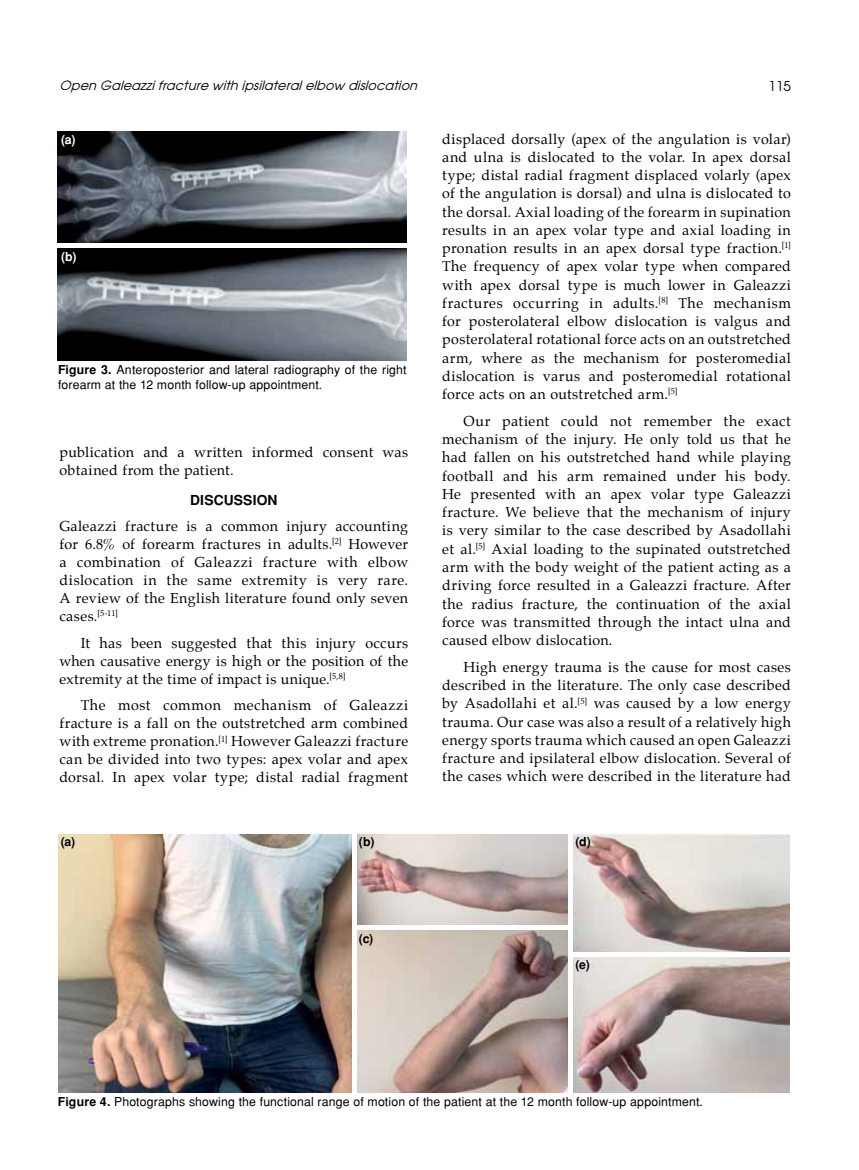
<style>
.page{position:relative;width:859px;height:1170px;background:#fff}
.page>*{position:absolute;margin:0;border:0;box-sizing:border-box;transform-origin:0 0}
.t1{font:14.25px/18.3px "Palatino";letter-spacing:.025em;color:#000;text-align:justify}
.t2{font:700 13.8px "Helvetica Tr";letter-spacing:.015em;color:#000}
.t3{font:13.5px "Avant Garde Tr";color:#000}
.t4{font:italic 12.75px "Avant Garde Tr";color:#000}
.t5{font:12.3px/15.3px "Helvetica Normal Tr";letter-spacing:.01em;color:#000}
.t6{font:700 12.3px "Helvetica Tr";color:#000}
.t7{font:700 12.3px "Helvetica Tr";color:#fff}
.s1{font-family:"Helvetica Tr";font-weight:700}
</style>
<div class="page">
<img style="left:58px;top:132px;width:349px;height:228px">
<div style="left:56px;top:243px;width:352px;height:5px;background:#fff"></div>
<img style="left:58px;top:834px;width:731px;height:257px">
<div style="left:354px;top:925px;width:216px;height:5px;background:#fff"></div>
<div style="left:569px;top:951px;width:222px;height:5px;background:#fff"></div>
<hr style="left:352px;top:832px;width:4px;height:261px;background:#fff">
<hr style="left:568px;top:832px;width:4px;height:261px;background:#fff">
<p class="t4" style="left:60px;top:78px;width:363px">Open Galeazzi fracture with ipsilateral elbow dislocation</p>
<p class="t3" style="left:768px;top:77px;width:24px">115</p>
<p class="t7" style="left:61px;top:132px;width:16px">(a)</p>
<p class="t7" style="left:61px;top:249px;width:17px">(b)</p>
<p class="t5" style="left:58px;top:362px;width:350px"><span class="s1">Figure 3.</span> Anteroposterior and lateral radiography of the right forearm at the 12 month follow-up appointment.</p>
<p class="t1" style="left:60px;top:444px;width:350px">publication and a written informed consent was obtained from the patient.</p>
<p class="t2" style="left:190px;top:491px;width:89px">DISCUSSION</p>
<p class="t1" style="left:60px;top:518px;width:350px">Galeazzi fracture is a common injury accounting for 6.8% of forearm fractures in adults.<sup>[2]</sup> However a combination of Galeazzi fracture with elbow dislocation in the same extremity is very rare.<br>A review of the English literature found only seven cases.<sup>[5-11]</sup></p>
<p class="t1" style="left:60px;top:635px;width:350px;text-indent:21px">It has been suggested that this injury occurs when causative energy is high or the position of the extremity at the time of impact is unique.<sup>[5,8]</sup></p>
<p class="t1" style="left:60px;top:697px;width:350px;text-indent:21px">The most common mechanism of Galeazzi fracture is a fall on the outstretched arm combined with extreme pronation.<sup>[1]</sup> However Galeazzi fracture can be divided into two types: apex volar and apex dorsal. In apex volar type; distal radial fragment</p>
<p class="t1" style="left:442px;top:131px;width:350px">displaced dorsally (apex of the angulation is volar) and ulna is dislocated to the volar. In apex dorsal type; distal radial fragment displaced volarly (apex of the angulation is dorsal) and ulna is dislocated to the dorsal. Axial loading of the forearm in supination results in an apex volar type and axial loading in pronation results in an apex dorsal type fraction.<sup>[1] </sup>The frequency of apex volar type when compared with apex dorsal type is much lower in Galeazzi fractures occurring in adults.<sup>[8]</sup> The mechanism for posterolateral elbow dislocation is valgus and posterolateral rotational force acts on an outstretched arm, where as the mechanism for posteromedial dislocation is varus and posteromedial rotational force acts on an outstretched arm.<sup>[5]</sup></p>
<p class="t1" style="left:442px;top:413px;width:350px;text-indent:21px">Our patient could not remember the exact mechanism of the injury. He only told us that he had fallen on his outstretched hand while playing football and his arm remained under his body.<br>He presented with an apex volar type Galeazzi fracture. We believe that the mechanism of injury is very similar to the case described by Asadollahi et al.<sup>[5]</sup> Axial loading to the supinated outstretched arm with the body weight of the patient acting as a driving force resulted in a Galeazzi fracture. After the radius fracture, the continuation of the axial force was transmitted through the intact ulna and caused elbow dislocation.</p>
<p class="t1" style="left:442px;top:659px;width:350px;text-indent:21px">High energy trauma is the cause for most cases described in the literature. The only case described by Asadollahi et al.<sup>[5]</sup> was caused by a low energy trauma. Our case was also a result of a relatively high energy sports trauma which caused an open Galeazzi fracture and ipsilateral elbow dislocation. Several of the cases which were described in the literature had</p>
<p class="t6" style="left:61px;top:834px;width:16px">(a)</p>
<p class="t6" style="left:359px;top:834px;width:17px">(b)</p>
<p class="t6" style="left:575px;top:834px;width:17px">(d)</p>
<p class="t6" style="left:359px;top:930px;width:16px">(c)</p>
<p class="t6" style="left:575px;top:956px;width:16px">(e)</p>
<p class="t5" style="left:58px;top:1093px;width:647px"><span class="s1">Figure 4.</span> Photographs showing the functional range of motion of the patient at the 12 month follow-up appointment.</p>
</div>
